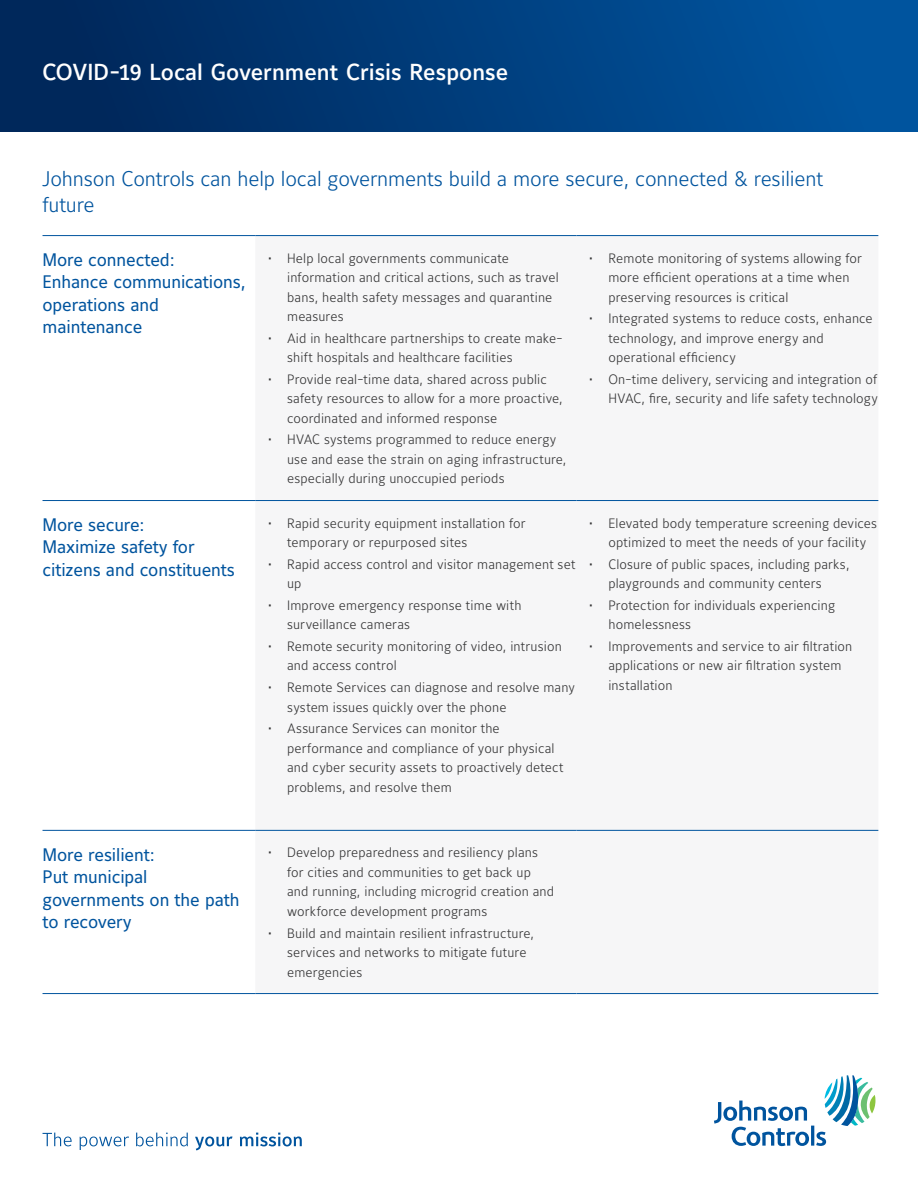
<style>
.page{position:relative;width:918px;height:1188px;background:#fff}
.page>*{position:absolute;margin:0;border:0;box-sizing:border-box;transform-origin:0 0}
.t1{font:500 22.95px "Maurea Jci Lf ML";color:#fff}
.t2{font:300 21px/25.5px "Maurea Jci Lf ML";letter-spacing:-.005em;color:#00549e}
.t3{font:18px/22.5px "Maurea Jci Lf ML";letter-spacing:-.005em;color:#00549e}
.t4{font:300 13.5px/19.5px "Maurea Jci Lf ML";letter-spacing:.01em;color:#333334}
</style>
<div class="page">
<svg style="left:714px;top:1075px;width:161px;height:71px"></svg>
<svg style="left:43px;top:1133px;width:259px;height:17px"></svg>
<div style="left:0;top:0;width:918px;height:131px;background:linear-gradient(to right,#002455,#0057a3)"></div>
<hr style="left:43px;top:235px;width:212px;height:1px;background:#00549e">
<hr style="left:255px;top:235px;width:322px;height:1px;background:#00549e">
<hr style="left:577px;top:235px;width:301px;height:1px;background:#00549e">
<hr style="left:43px;top:500px;width:212px;height:1px;background:#00549e">
<hr style="left:255px;top:500px;width:322px;height:1px;background:#00549e">
<hr style="left:577px;top:500px;width:301px;height:1px;background:#00549e">
<hr style="left:43px;top:830px;width:212px;height:1px;background:#00549e">
<hr style="left:255px;top:830px;width:322px;height:1px;background:#00549e">
<hr style="left:577px;top:830px;width:301px;height:1px;background:#00549e">
<hr style="left:43px;top:993px;width:212px;height:1px;background:#00549e">
<hr style="left:255px;top:993px;width:322px;height:1px;background:#00549e">
<hr style="left:577px;top:993px;width:301px;height:1px;background:#00549e">
<h1 class="t1" style="left:43px;top:58px;width:467px">COVID-19 Local Government Crisis Response</h1>
<h2 class="t2" style="left:43px;top:166px;width:782px">Johnson Controls can help local governments build a more secure, connected &amp; resilient future</h2>
<h3 class="t3" style="left:43px;top:248px;width:205px">More connected:<br>Enhance communications, operations and maintenance</h3>
<p class="t4" style="left:287px;top:248px;width:273px;text-indent:-19px">• Help local governments communicate information and critical actions, such as travel bans, health safety messages and quarantine measures</p>
<p class="t4" style="left:287px;top:328px;width:277px;text-indent:-19px">• Aid in healthcare partnerships to create make&shy;shift hospitals and healthcare facilities</p>
<p class="t4" style="left:287px;top:369px;width:277px;text-indent:-19px">• Provide real-time data, shared across public safety resources to allow for a more proactive, coordinated and informed response</p>
<p class="t4" style="left:287px;top:430px;width:281px;text-indent:-19px">• HVAC systems programmed to reduce energy use and ease the strain on aging infrastructure, especially during unoccupied periods</p>
<h3 class="t3" style="left:43px;top:513px;width:194px">More secure:<br>Maximize safety for citizens and constituents</h3>
<p class="t4" style="left:287px;top:513px;width:240px;text-indent:-19px">• Rapid security equipment installation for temporary or repurposed sites</p>
<p class="t4" style="left:287px;top:554px;width:290px;text-indent:-19px">• Rapid access control and visitor management set up</p>
<p class="t4" style="left:287px;top:595px;width:236px;text-indent:-19px">• Improve emergency response time with surveillance cameras</p>
<p class="t4" style="left:287px;top:636px;width:276px;text-indent:-19px">• Remote security monitoring of video, intrusion and access control</p>
<p class="t4" style="left:287px;top:677px;width:289px;text-indent:-19px">• Remote Services can diagnose and resolve many system issues quickly over the phone</p>
<p class="t4" style="left:287px;top:718px;width:278px;text-indent:-19px">• Assurance Services can monitor the performance and compliance of your physical and cyber security assets to proactively detect problems, and resolve them</p>
<p class="t4" style="left:608px;top:248px;width:255px;text-indent:-19px">• Remote monitoring of systems allowing for more efficient operations at a time when preserving resources is critical</p>
<p class="t4" style="left:608px;top:308px;width:266px;text-indent:-19px">• Integrated systems to reduce costs, enhance technology, and improve energy and operational efficiency</p>
<p class="t4" style="left:589px;top:369px;width:290px;text-align:right">• On-time delivery, servicing and integration of<br>HVAC, fire, security and life safety technology</p>
<p class="t4" style="left:589px;top:513px;width:289px;text-align:center">• Elevated body temperature screening devices optimized to meet the needs of your facility</p>
<p class="t4" style="left:608px;top:554px;width:243px;text-indent:-19px">• Closure of public spaces, including parks, playgrounds and community centers</p>
<p class="t4" style="left:608px;top:595px;width:228px;text-indent:-19px">• Protection for individuals experiencing homelessness</p>
<p class="t4" style="left:608px;top:636px;width:245px;text-indent:-19px">• Improvements and service to air filtration applications or new air filtration system installation</p>
<h3 class="t3" style="left:43px;top:843px;width:199px">More resilient:<br>Put municipal governments on the path to recovery</h3>
<p class="t4" style="left:287px;top:843px;width:269px;text-indent:-19px">• Develop preparedness and resiliency plans for cities and communities to get back up and running, including microgrid creation and workforce development programs</p>
<p class="t4" style="left:287px;top:923px;width:249px;text-indent:-19px">• Build and maintain resilient infrastructure, services and networks to mitigate future emergencies</p>
</div>
